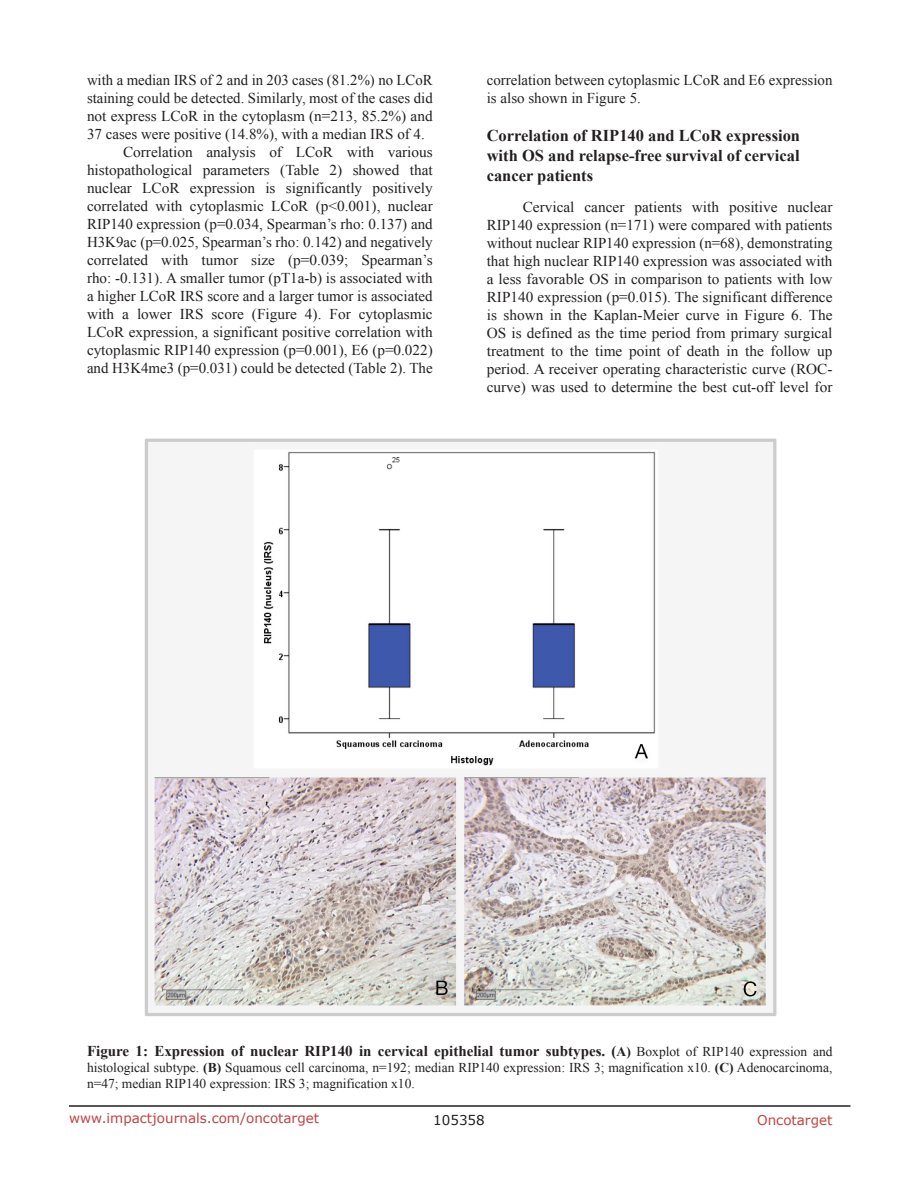
<style>
.page{position:relative;width:918px;height:1188px;background:#fff}
.page>*{position:absolute;margin:0;border:0;box-sizing:border-box;transform-origin:0 0}
.SubHeading{font:700 16.5px/19.8px "Times New Roman";color:#231f20;text-align:justify}
.BodyText{font:15px/18px "Times New Roman";color:#231f20;text-align:justify}
.figuretext{font:700 15px "Times New Roman";color:#231f20}
.figuretext-2{font:13.5px/16.2px "Times New Roman";color:#231f20}
.t1{font:13.5px "Verdana";color:#c24141}
.t2{font:13.5px "Verdana";color:#231f20}
.s1{font-size:13.5px}
.s2{font-weight:400;font-size:13.5px}
.s3{font-weight:700}
</style>
<div class="page">
<hr style="left:69px;top:1105px;width:781px;height:2px;background:#231f20">
<img style="left:144px;top:438px;width:633px;height:578px">
<p class="BodyText" style="left:87px;top:71px;width:347px">with a median IRS of 2 and in 203 cases (81.2%) no LCoR staining could be detected. Similarly, most of the cases did not express LCoR in the cytoplasm (n=213, 85.2%) and 37 cases were positive (14.8%), with a median IRS of 4.</p>
<p class="BodyText" style="left:87px;top:143px;width:347px;text-indent:36px">Correlation analysis of LCoR with various histopathological parameters (Table 2) showed that nuclear LCoR expression is significantly positively correlated with cytoplasmic LCoR (p&lt;0.001), nuclear RIP140 expression (p=0.034, Spearman’s rho: 0.137) and H3K9ac (p=0.025, Spearman’s rho: 0.142) and negatively correlated with tumor size (p=0.039; Spearman’s rho: -0.131). A smaller tumor (pT1a-b) is associated with a higher LCoR IRS score and a larger tumor is associated with a lower IRS score (Figure 4). For cytoplasmic LCoR expression, a significant positive correlation with cytoplasmic RIP140 expression (p=0.001), E6 (p=0.022) and H3K4me3 (p=0.031) could be detected (Table 2). The</p>
<p class="BodyText" style="left:487px;top:71px;width:347px">correlation between cytoplasmic LCoR and E6 expression is also shown in Figure 5.</p>
<p class="SubHeading" style="left:487px;top:125px;width:315px">Correlation of RIP140 and LCoR expression with OS and relapse-free survival of cervical cancer patients</p>
<p class="BodyText" style="left:487px;top:198px;width:347px;text-indent:36px">Cervical cancer patients with positive nuclear RIP140 expression (n=171) were compared with patients without nuclear RIP140 expression (n=68), demonstrating that high nuclear RIP140 expression was associated with a less favorable OS in comparison to patients with low RIP140 expression (p=0.015). The significant difference is shown in the Kaplan-Meier curve in Figure 6. The OS is defined as the time period from primary surgical treatment to the time point of death in the follow up period. A receiver operating characteristic curve (ROC&shy;curve) was used to determine the best cut-off level for</p>
<p class="figuretext" style="left:87px;top:1040px;width:747px">Figure 1: Expression of nuclear RIP140 in cervical epithelial tumor subtypes. (<span class="s1">A)</span> <span class="s2">Boxplot of RIP140 expression and</span></p>
<p class="figuretext-2" style="left:87px;top:1059px;width:747px">histological subtype. <span class="s3">(B)</span> Squamous cell carcinoma, n=192; median RIP140 expression: IRS 3; magnification x10. <span class="s3">(C)</span> Adenocarcinoma, n=47; median RIP140 expression: IRS 3; magnification x10.</p>
<p class="t1" style="left:69px;top:1109px;width:252px">www.impactjournals.com/oncotarget</p>
<p class="t2" style="left:433px;top:1111px;width:53px">105358</p>
<p class="t1" style="left:757px;top:1111px;width:77px">Oncotarget</p>
</div>
